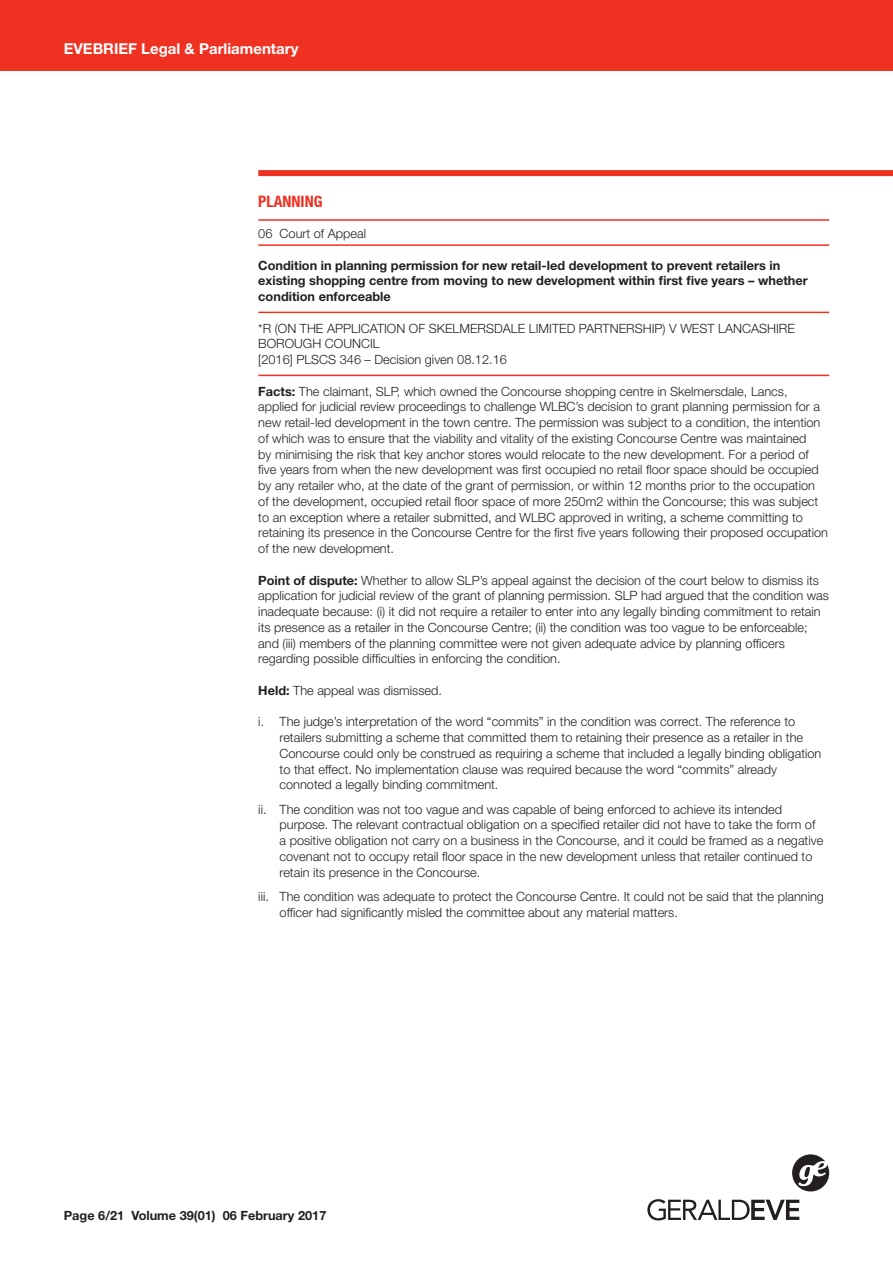
<style>
.page{position:relative;width:893px;height:1263px;background:#fff}
.page>*{position:absolute;margin:0;border:0;box-sizing:border-box;transform-origin:0 0}
.CAPS_LINE{font:700 condensed 15.75px "Helvetica Neue LT";color:#ef3122}
.t1{font:700 15px "Helvetica Neue";color:#fff}
.WWW{font:300 12.75px/15.8px "Helvetica Neue";color:#231f20}
.PARA{font:300 12.75px/15.8px "Helvetica Neue";color:#231f20}
.BOLD_LINE{font:700 12.75px/15.8px "Helvetica Neue";color:#231f20}
.CAPS_LIGHT_LINE{font:300 12.75px "Helvetica Neue";color:#231f20}
.LIGHT_LINE{font:300 12.75px "Helvetica Neue";color:#231f20}
.s1{font-weight:700}
</style>
<div class="page">
<div style="left:0;top:0;width:893px;height:70px;background:#ef3122"></div>
<svg style="left:792px;top:1154px;width:37px;height:37px"></svg>
<svg style="left:647px;top:1199px;width:152px;height:21px"></svg>
<div style="left:258px;top:170px;width:635px;height:6px;background:#ef3122"></div>
<hr style="left:258px;top:219px;width:571px;height:2px;background:#ef3122">
<hr style="left:258px;top:244px;width:571px;height:2px;background:#ef3122">
<hr style="left:258px;top:312px;width:571px;height:1px;background:#ef3122">
<hr style="left:258px;top:375px;width:571px;height:1px;background:#ef3122">
<p class="t1" style="left:64px;top:40px;width:236px">EVEBRIEF Legal &amp; Parliamentary</p>
<p class="CAPS_LINE" style="left:258px;top:191px;width:66px">PLANNING</p>
<p class="LIGHT_LINE" style="left:258px;top:226px;width:109px">06 Court of Appeal</p>
<p class="BOLD_LINE" style="left:258px;top:257px;width:551px">Condition in planning permission for new retail-led development to prevent retailers in existing shopping centre from moving to new development within first five years – whether condition enforceable</p>
<p class="WWW" style="left:258px;top:320px;width:538px">*R (ON THE APPLICATION OF SKELMERSDALE LIMITED PARTNERSHIP) V WEST LANCASHIRE<br>BOROUGH COUNCIL</p>
<p class="CAPS_LIGHT_LINE" style="left:258px;top:352px;width:250px">[2016] PLSCS 346 – Decision given 08.12.16</p>
<p class="WWW" style="left:258px;top:383px;width:571px"><span class="s1">Facts:</span> The claimant, SLP, which owned the Concourse shopping centre in Skelmersdale, Lancs, applied for judicial review proceedings to challenge WLBC’s decision to grant planning permission for a new retail-led development in the town centre. The permission was subject to a condition, the intention of which was to ensure that the viability and vitality of the existing Concourse Centre was maintained<br>by minimising the risk that key anchor stores would relocate to the new development. For a period of five years from when the new development was first occupied no retail floor space should be occupied by any retailer who, at the date of the grant of permission, or within 12 months prior to the occupation of the development, occupied retail floor space of more 250m2 within the Concourse; this was subject to an exception where a retailer submitted, and WLBC approved in writing, a scheme committing to retaining its presence in the Concourse Centre for the first five years following their proposed occupation of the new development.</p>
<p class="WWW" style="left:258px;top:572px;width:572px"><span class="s1">Point of dispute:</span> Whether to allow SLP’s appeal against the decision of the court below to dismiss its application for judicial review of the grant of planning permission. SLP had argued that the condition was inadequate because: (i) it did not require a retailer to enter into any legally binding commitment to retain its presence as a retailer in the Concourse Centre; (ii) the condition was too vague to be enforceable; and (iii) members of the planning committee were not given adequate advice by planning officers regarding possible difficulties in enforcing the condition.</p>
<p class="WWW" style="left:258px;top:682px;width:185px"><span class="s1">Held:</span> The appeal was dismissed.</p>
<p class="PARA" style="left:280px;top:714px;width:543px;text-indent:-21px">i. The judge’s interpretation of the word “commits” in the condition was correct. The reference to retailers submitting a scheme that committed them to retaining their presence as a retailer in the Concourse could only be construed as requiring a scheme that included a legally binding obligation to that effect. No implementation clause was required because the word “commits” already connoted a legally binding commitment.</p>
<p class="PARA" style="left:280px;top:801px;width:545px;text-indent:-21px">ii. The condition was not too vague and was capable of being enforced to achieve its intended purpose. The relevant contractual obligation on a specified retailer did not have to take the form of a positive obligation not carry on a business in the Concourse, and it could be framed as a negative covenant not to occupy retail floor space in the new development unless that retailer continued to retain its presence in the Concourse.</p>
<p class="PARA" style="left:280px;top:888px;width:546px;text-indent:-21px">iii. The condition was adequate to protect the Concourse Centre. It could not be said that the planning officer had significantly misled the committee about any material matters.</p>
<p class="BOLD_LINE" style="left:64px;top:1208px;width:264px">Page 6/21 Volume 39(01) 06 February 2017</p>
</div>
